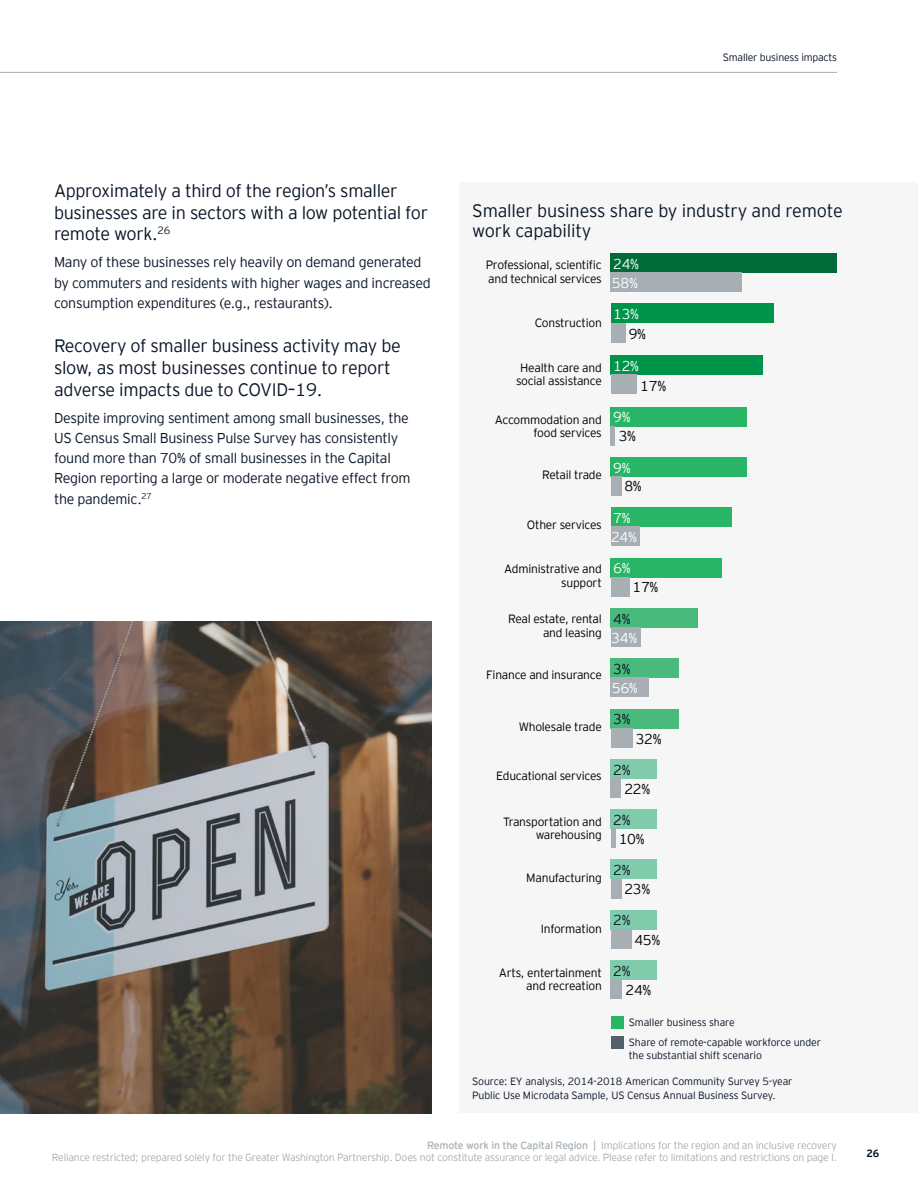
<style>
.page{position:relative;width:918px;height:1188px;background:#fff}
.page>*{position:absolute;margin:0;border:0;box-sizing:border-box;transform-origin:0 0}
.t1{font:300 18px/21.8px "EY Interstate";letter-spacing:-.02em;color:#0a1627}
.t2{font:300 14.25px/20.2px "EY Interstate";letter-spacing:-.02em;color:#0a1627}
.t3{font:300 14.25px "EY Interstate";letter-spacing:-.02em;color:#000}
.t4{font:300 14.25px/18.9px "EY Interstate";letter-spacing:-.02em;color:#fff}
.t5{font:300 12px/13.5px "EY Interstate";letter-spacing:-.02em;color:#000;text-align:right}
.t6{font:300 10.5px/13.5px "EY Interstate";letter-spacing:-.01em;color:#0a1627}
.t7{font:300 10.5px "EY Interstate";letter-spacing:-.02em;color:#a7afb5}
.t8{font:700 10.5px "EY Interstate";color:#0a1627}
.t9{font:300 10.35px "EY Interstate";letter-spacing:-.02em;color:#a7afb5}
.s1{font-weight:400}
</style>
<div class="page">
<hr style="left:0;top:72px;width:837px;height:1px;background:#a7afb5">
<img style="left:0;top:621px;width:432px;height:492px">
<div style="left:459px;top:183px;width:459px;height:930px;background:#f6f6f6"></div>
<div style="left:611px;top:1036px;width:13px;height:13px;background:#54606b"></div>
<div style="left:611px;top:254px;width:226px;height:19px;background:#006b39"></div>
<div style="left:611px;top:272px;width:131px;height:20px;background:#a7afb5"></div>
<div style="left:611px;top:355px;width:152px;height:20px;background:#00934a"></div>
<div style="left:611px;top:375px;width:26px;height:19px;background:#a7afb5"></div>
<div style="left:611px;top:508px;width:120px;height:19px;background:#29b566"></div>
<div style="left:611px;top:527px;width:29px;height:19px;background:#a7afb5"></div>
<div style="left:611px;top:558px;width:111px;height:19px;background:#29b566"></div>
<div style="left:611px;top:577px;width:19px;height:19px;background:#a7afb5"></div>
<div style="left:611px;top:608px;width:87px;height:19px;background:#49ba7c"></div>
<div style="left:611px;top:627px;width:29px;height:19px;background:#a7afb5"></div>
<div style="left:611px;top:659px;width:68px;height:19px;background:#49ba7c"></div>
<div style="left:611px;top:678px;width:38px;height:19px;background:#a7afb5"></div>
<div style="left:611px;top:709px;width:68px;height:19px;background:#49ba7c"></div>
<div style="left:611px;top:728px;width:22px;height:19px;background:#a7afb5"></div>
<div style="left:611px;top:759px;width:46px;height:19px;background:#80cbac"></div>
<div style="left:611px;top:778px;width:10px;height:19px;background:#a7afb5"></div>
<div style="left:611px;top:304px;width:162px;height:19px;background:#00934a"></div>
<div style="left:611px;top:323px;width:14px;height:19px;background:#a7afb5"></div>
<div style="left:611px;top:457px;width:136px;height:20px;background:#29b566"></div>
<div style="left:611px;top:476px;width:11px;height:19px;background:#a7afb5"></div>
<div style="left:611px;top:810px;width:46px;height:19px;background:#80cbac"></div>
<div style="left:611px;top:829px;width:5px;height:19px;background:#a7afb5"></div>
<div style="left:611px;top:860px;width:46px;height:19px;background:#80cbac"></div>
<div style="left:611px;top:879px;width:10px;height:19px;background:#a7afb5"></div>
<div style="left:611px;top:910px;width:46px;height:19px;background:#80cbac"></div>
<div style="left:611px;top:929px;width:21px;height:20px;background:#a7afb5"></div>
<div style="left:611px;top:961px;width:46px;height:19px;background:#80cbac"></div>
<div style="left:611px;top:980px;width:11px;height:19px;background:#a7afb5"></div>
<div style="left:611px;top:407px;width:136px;height:19px;background:#29b566"></div>
<hr style="left:611px;top:426px;width:4px;height:19px;background:#a7afb5">
<div style="left:611px;top:1016px;width:13px;height:13px;background:#29b566"></div>
<p class="t6" style="left:723px;top:50px;width:116px">Smaller business impacts</p>
<p class="t1" style="left:54px;top:179px;width:376px">Approximately a third of the region’s smaller businesses are in sectors with a low potential for remote work.<sup>26</sup></p>
<p class="t2" style="left:54px;top:251px;width:378px">Many of these businesses rely heavily on demand generated by commuters and residents with higher wages and increased consumption expenditures (e.g., restaurants).</p>
<p class="t1" style="left:54px;top:334px;width:348px">Recovery of smaller business activity may be slow, as most businesses continue to report adverse impacts due to COVID–19.</p>
<p class="t2" style="left:54px;top:407px;width:358px">Despite improving sentiment among small businesses, the US Census Small Business Pulse Survey has consistently found more than 70% of small businesses in the Capital Region reporting a large or moderate negative effect from the pandemic.<sup>27</sup></p>
<p class="t1" style="left:472px;top:200px;width:372px;line-height:19.5px">Smaller business share by industry and remote work capability</p>
<p class="t5" style="left:486px;top:257px;width:118px;text-align:left">Professional, scientific and technical services</p>
<p class="t4" style="left:612px;top:253px;width:29px">24%<br>58%</p>
<p class="t5" style="left:535px;top:315px;width:68px">Construction</p>
<p class="t5" style="left:516px;top:360px;width:87px;text-align:center">Health care and social assistance</p>
<p class="t5" style="left:495px;top:412px;width:109px">Accommodation and food services</p>
<p class="t5" style="left:542px;top:467px;width:61px">Retail trade</p>
<p class="t5" style="left:527px;top:517px;width:76px">Other services</p>
<p class="t5" style="left:504px;top:562px;width:99px">Administrative and support</p>
<p class="t5" style="left:508px;top:611px;width:95px">Real estate, rental and leasing</p>
<p class="t5" style="left:486px;top:667px;width:117px">Finance and insurance</p>
<p class="t5" style="left:519px;top:719px;width:84px">Wholesale trade</p>
<p class="t5" style="left:496px;top:768px;width:107px">Educational services</p>
<p class="t5" style="left:503px;top:814px;width:100px">Transportation and warehousing</p>
<p class="t5" style="left:526px;top:871px;width:77px">Manufacturing</p>
<p class="t5" style="left:541px;top:922px;width:62px">Information</p>
<p class="t5" style="left:499px;top:965px;width:104px">Arts, entertainment and recreation</p>
<p class="t4" style="left:613px;top:304px;width:27px">13%</p>
<p class="t3" style="left:629px;top:323px;width:19px">9%</p>
<p class="t4" style="left:613px;top:355px;width:27px">12%</p>
<p class="t3" style="left:640px;top:375px;width:27px">17%</p>
<p class="t4" style="left:613px;top:407px;width:19px">9%</p>
<p class="t3" style="left:619px;top:426px;width:19px">3%</p>
<p class="t4" style="left:613px;top:457px;width:19px">9%</p>
<p class="t3" style="left:624px;top:476px;width:19px">8%</p>
<p class="t4" style="left:611px;top:508px;width:27px">7%<br>24%</p>
<p class="t4" style="left:613px;top:558px;width:19px">6%</p>
<p class="t3" style="left:632px;top:577px;width:27px">17%</p>
<p class="t2" style="left:613px;top:608px;width:19px">4%</p>
<p class="t4" style="left:611px;top:627px;width:27px">34%</p>
<p class="t2" style="left:613px;top:658px;width:19px">3%</p>
<p class="t4" style="left:612px;top:678px;width:27px">56%</p>
<p class="t2" style="left:613px;top:708px;width:19px">3%</p>
<p class="t3" style="left:636px;top:728px;width:27px">32%</p>
<p class="t2" style="left:613px;top:759px;width:19px">2%</p>
<p class="t3" style="left:624px;top:779px;width:27px">22%</p>
<p class="t2" style="left:613px;top:809px;width:19px">2%</p>
<p class="t3" style="left:619px;top:829px;width:27px">10%</p>
<p class="t2" style="left:613px;top:859px;width:19px">2%</p>
<p class="t3" style="left:624px;top:879px;width:27px">23%</p>
<p class="t2" style="left:613px;top:909px;width:19px">2%</p>
<p class="t3" style="left:634px;top:930px;width:27px">45%</p>
<p class="t2" style="left:613px;top:960px;width:19px">2%</p>
<p class="t3" style="left:625px;top:980px;width:27px">24%</p>
<p class="t6" style="left:629px;top:1015px;width:108px">Smaller business share</p>
<p class="t6" style="left:629px;top:1035px;width:194px">Share of remote-capable workforce under the substantial shift scenario</p>
<p class="t6" style="left:472px;top:1074px;width:322px">Source: EY analysis, 2014-2018 American Community Survey 5-year<br>Public Use Microdata Sample, US Census Annual Business Survey.</p>
<p class="t7" style="left:427px;top:1137px;width:411px"><span class="s1">Remote work in the Capital Region |</span> Implications for the region and an inclusive recovery</p>
<p class="t9" style="left:52px;top:1150px;width:787px">Reliance restricted; prepared solely for the Greater Washington Partnership. Does not constitute assurance or legal advice. Please refer to limitations and restrictions on page I.</p>
<p class="t8" style="left:866px;top:1146px;width:14px">26</p>
</div>
